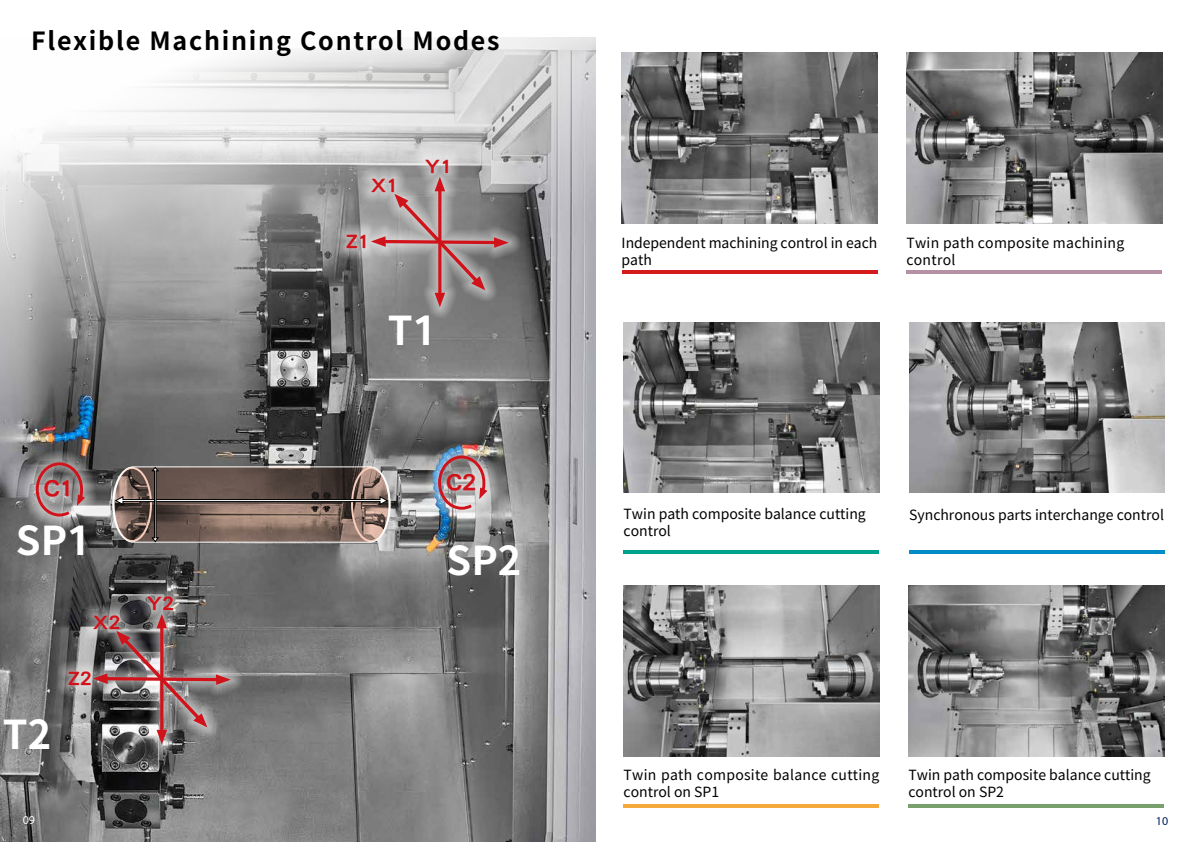
<style>
.page{position:relative;width:1191px;height:842px;background:#fff}
.page>*{position:absolute;margin:0;border:0;box-sizing:border-box;transform-origin:0 0}
.t1{font:39.7px "Gen Yo Gothic TW B";color:#fff}
.t2{font:25px "Gen Yo Gothic TW B";letter-spacing:.07em;color:#000}
.t3{font:800 22.1px "Han Wang Hei";color:#d0121b;scale:1.11 1}
.t4{font:800 18.3px "Han Wang Hei";color:#d0121b;scale:1.11 1}
.t5{font:14px/16.8px "Taipei Sans TC Beta";color:#000}
.t6{font:14px/16.8px "Taipei Sans TC Beta";letter-spacing:.02em;color:#000}
.t7{font:12px "Myriad Pro";color:#002063}
.t8{font:12px "Myriad Pro";color:#fff}
</style>
<div class="page">
<img style="left:0;top:37px;width:595px;height:805px">
<img style="left:426px;top:443px;width:74px;height:79px">
<img style="left:436px;top:454px;width:51px;height:57px">
<svg style="left:23px;top:450px;width:75px;height:79px;background:#717070"></svg>
<svg style="left:34px;top:461px;width:51px;height:57px;background:#a28688"></svg>
<svg style="left:56px;top:584px;width:187px;height:173px;background:#6d6d6d"></svg>
<svg style="left:92px;top:614px;width:139px;height:130px;background:#7b6b6c"></svg>
<svg style="left:334px;top:147px;width:187px;height:172px;background:#979797"></svg>
<svg style="left:370px;top:177px;width:139px;height:130px;background:#9b8b8c"></svg>
<svg style="left:113px;top:466px;width:277px;height:77px;background:#78665e"></svg>
<img style="left:623px;top:322px;width:256px;height:171px">
<img style="left:621px;top:53px;width:256px;height:170px">
<img style="left:906px;top:53px;width:256px;height:170px">
<img style="left:909px;top:322px;width:255px;height:171px">
<img style="left:908px;top:586px;width:256px;height:170px">
<img style="left:623px;top:586px;width:256px;height:170px">
<hr style="left:621px;top:270px;width:256px;height:4px;background:#d41b1a">
<hr style="left:623px;top:550px;width:256px;height:4px;background:#00a28e">
<hr style="left:906px;top:270px;width:256px;height:4px;background:#b690a5">
<hr style="left:623px;top:804px;width:256px;height:3px;background:#f6a93b">
<hr style="left:909px;top:550px;width:255px;height:4px;background:#008cc7">
<hr style="left:908px;top:804px;width:256px;height:3px;background:#77a06d">
<h2 class="t2" style="left:31px;top:27px;width:470px">Flexible Machining Control Modes</h2>
<h3 class="t4" style="left:370px;top:176px;width:27px">X1</h3>
<h3 class="t4" style="left:346px;top:232px;width:23px">Z1</h3>
<h3 class="t4" style="left:424px;top:157px;width:27px">Y1</h3>
<h1 class="t1" style="left:388px;top:308px;width:50px">T1</h1>
<h3 class="t3" style="left:42px;top:477px;width:30px">C1</h3>
<h3 class="t3" style="left:445px;top:470px;width:30px">C2</h3>
<h1 class="t1" style="left:16px;top:518px;width:76px">SP1</h1>
<h3 class="t4" style="left:92px;top:613px;width:27px">X2</h3>
<h1 class="t1" style="left:3px;top:712px;width:50px">T2</h1>
<h3 class="t4" style="left:68px;top:669px;width:23px">Z2</h3>
<p class="t8" style="left:23px;top:812px;width:14px">09</p>
<h3 class="t4" style="left:146px;top:594px;width:27px">Y2</h3>
<h1 class="t1" style="left:446px;top:538px;width:76px">SP2</h1>
<p class="t5" style="left:621px;top:235px;width:257px">Independent machining control in each path</p>
<p class="t6" style="left:906px;top:235px;width:219px">Twin path composite machining control</p>
<p class="t5" style="left:623px;top:506px;width:244px">Twin path composite balance cutting control</p>
<p class="t5" style="left:909px;top:507px;width:256px">Synchronous parts interchange control</p>
<p class="t6" style="left:623px;top:766px;width:257px">Twin path composite balance cutting control on SP1</p>
<p class="t5" style="left:908px;top:767px;width:244px">Twin path composite balance cutting control on SP2</p>
<p class="t7" style="left:1156px;top:813px;width:14px">10</p>
</div>
